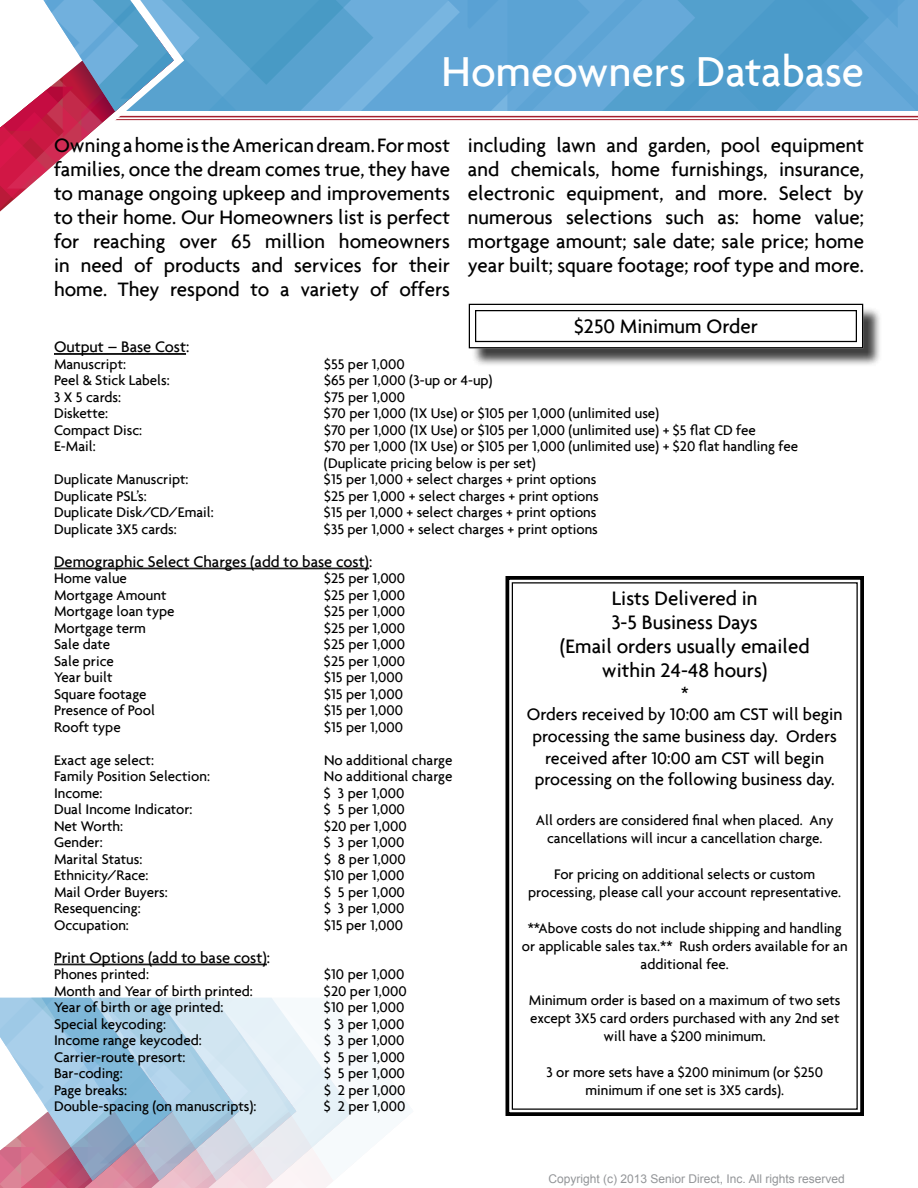
<style>
.page{position:relative;width:918px;height:1188px;background:#fff}
.page>*{position:absolute;margin:0;border:0;box-sizing:border-box;transform-origin:0 0}
.t1{font:500 45px "Agenda";color:#fff}
.t2{font:500 21px/24px "Agenda";color:#000;text-align:justify}
.t3{font:500 18px/21.6px "Agenda";color:#000;text-align:center}
.t4{font:500 16.5px "Agenda";color:#000}
.t5{font:500 15px/18px "Agenda";color:#000;text-align:center}
.t6{font:12px "Arial";color:#939598}
</style>
<div class="page">
<svg style="left:0;top:0;width:918px;height:212px"></svg>
<svg style="left:0;top:998px;width:354px;height:190px"></svg>
<hr style="left:54px;top:353px;width:132px;height:1px;background:#000">
<hr style="left:54px;top:354px;width:132px;height:1px;background:#000">
<hr style="left:54px;top:568px;width:315px;height:1px;background:#000">
<hr style="left:54px;top:569px;width:315px;height:1px;background:#000">
<hr style="left:54px;top:964px;width:213px;height:1px;background:#000">
<hr style="left:54px;top:965px;width:213px;height:1px;background:#000">
<svg style="left:505px;top:576px;width:359px;height:540px"></svg>
<div style="left:471px;top:306px;width:411px;height:61px;background:#000;opacity:.75"></div>
<svg style="left:468px;top:303px;width:396px;height:46px"></svg>
<div style="left:475px;top:310px;width:382px;height:32px;border:1px solid #000"></div>
<h1 class="t1" style="left:442px;top:44px;width:424px">Homeowners Database</h1>
<p class="t2" style="left:54px;top:132px;width:398px">Owning a home is the American dream. For most families, once the dream comes true, they have to manage ongoing upkeep and improvements to their home. Our Homeowners list is perfect for reaching over 65 million homeowners in need of products and services for their home. They respond to a variety of offers</p>
<p class="t2" style="left:468px;top:132px;width:398px">including lawn and garden, pool equipment and chemicals, home furnishings, insurance, electronic equipment, and more. Select by numerous selections such as: home value; mortgage amount; sale date; sale price; home year built; square footage; roof type and more.</p>
<h2 class="t2" style="left:574px;top:314px;width:185px">$250 Minimum Order</h2>
<p class="t4" style="left:54px;top:337px;width:137px">Output – Base Cost:</p>
<p class="t5" style="left:54px;top:355px;width:74px">Manuscript:</p>
<p class="t5" style="left:324px;top:355px;width:82px">$55 per 1,000</p>
<p class="t5" style="left:54px;top:371px;width:117px">Peel &amp; Stick Labels:</p>
<p class="t5" style="left:324px;top:371px;width:170px">$65 per 1,000 (3-up or 4-up)</p>
<p class="t5" style="left:54px;top:388px;width:69px">3 X 5 cards:</p>
<p class="t5" style="left:324px;top:388px;width:83px">$75 per 1,000</p>
<p class="t5" style="left:54px;top:404px;width:56px">Diskette:</p>
<p class="t5" style="left:324px;top:404px;width:337px">$70 per 1,000 (1X Use) or $105 per 1,000 (unlimited use)</p>
<p class="t5" style="left:54px;top:421px;width:90px">Compact Disc:</p>
<p class="t5" style="left:324px;top:421px;width:433px">$70 per 1,000 (1X Use) or $105 per 1,000 (unlimited use) + $5 flat CD fee</p>
<p class="t5" style="left:54px;top:437px;width:43px">E-Mail:</p>
<p class="t5" style="left:324px;top:438px;width:476px;line-height:16.5px;text-align:left">$70 per 1,000 (1X Use) or $105 per 1,000 (unlimited use) + $20 flat handling fee (Duplicate pricing below is per set)</p>
<p class="t5" style="left:54px;top:470px;width:136px">Duplicate Manuscript:</p>
<p class="t5" style="left:324px;top:470px;width:274px">$15 per 1,000 + select charges + print options</p>
<p class="t5" style="left:54px;top:487px;width:94px">Duplicate PSL’s:</p>
<p class="t5" style="left:324px;top:487px;width:276px">$25 per 1,000 + select charges + print options</p>
<p class="t5" style="left:54px;top:503px;width:161px">Duplicate Disk/CD/Email:</p>
<p class="t5" style="left:324px;top:503px;width:274px">$15 per 1,000 + select charges + print options</p>
<p class="t5" style="left:54px;top:520px;width:124px">Duplicate 3X5 cards:</p>
<p class="t5" style="left:324px;top:520px;width:275px">$35 per 1,000 + select charges + print options</p>
<p class="t4" style="left:54px;top:551px;width:320px">Demographic Select Charges (add to base cost):</p>
<p class="t5" style="left:54px;top:569px;width:74px">Home value</p>
<p class="t5" style="left:324px;top:569px;width:83px">$25 per 1,000</p>
<p class="t5" style="left:54px;top:586px;width:114px">Mortgage Amount</p>
<p class="t5" style="left:324px;top:586px;width:83px">$25 per 1,000</p>
<p class="t5" style="left:54px;top:602px;width:122px">Mortgage loan type</p>
<p class="t5" style="left:324px;top:602px;width:83px">$25 per 1,000</p>
<p class="t5" style="left:54px;top:619px;width:94px">Mortgage term</p>
<p class="t5" style="left:324px;top:619px;width:83px">$25 per 1,000</p>
<p class="t5" style="left:54px;top:635px;width:58px">Sale date</p>
<p class="t5" style="left:324px;top:635px;width:83px">$25 per 1,000</p>
<p class="t5" style="left:54px;top:652px;width:61px">Sale price</p>
<p class="t5" style="left:324px;top:652px;width:83px">$25 per 1,000</p>
<p class="t5" style="left:54px;top:668px;width:60px">Year built</p>
<p class="t5" style="left:324px;top:668px;width:81px">$15 per 1,000</p>
<p class="t5" style="left:54px;top:685px;width:94px">Square footage</p>
<p class="t5" style="left:324px;top:685px;width:81px">$15 per 1,000</p>
<p class="t5" style="left:54px;top:701px;width:103px">Presence of Pool</p>
<p class="t5" style="left:324px;top:701px;width:81px">$15 per 1,000</p>
<p class="t5" style="left:54px;top:718px;width:68px">Rooft type</p>
<p class="t5" style="left:324px;top:718px;width:81px">$15 per 1,000</p>
<p class="t5" style="left:54px;top:751px;width:101px">Exact age select:</p>
<p class="t5" style="left:324px;top:751px;width:130px">No additional charge</p>
<p class="t5" style="left:54px;top:767px;width:158px">Family Position Selection:</p>
<p class="t5" style="left:324px;top:767px;width:130px">No additional charge</p>
<p class="t5" style="left:54px;top:784px;width:50px">Income:</p>
<p class="t5" style="left:324px;top:784px;width:82px">$ 3 per 1,000</p>
<p class="t5" style="left:54px;top:800px;width:140px">Dual Income Indicator:</p>
<p class="t5" style="left:324px;top:800px;width:82px">$ 5 per 1,000</p>
<p class="t5" style="left:54px;top:817px;width:71px">Net Worth:</p>
<p class="t5" style="left:324px;top:817px;width:84px">$20 per 1,000</p>
<p class="t5" style="left:54px;top:833px;width:50px">Gender:</p>
<p class="t5" style="left:324px;top:833px;width:82px">$ 3 per 1,000</p>
<p class="t5" style="left:54px;top:850px;width:90px">Marital Status:</p>
<p class="t5" style="left:324px;top:850px;width:83px">$ 8 per 1,000</p>
<p class="t5" style="left:54px;top:866px;width:96px">Ethnicity/Race:</p>
<p class="t5" style="left:324px;top:866px;width:82px">$10 per 1,000</p>
<p class="t5" style="left:54px;top:883px;width:115px">Mail Order Buyers:</p>
<p class="t5" style="left:324px;top:883px;width:82px">$ 5 per 1,000</p>
<p class="t5" style="left:54px;top:899px;width:88px">Resequencing:</p>
<p class="t5" style="left:324px;top:899px;width:82px">$ 3 per 1,000</p>
<p class="t5" style="left:54px;top:916px;width:76px">Occupation:</p>
<p class="t5" style="left:324px;top:916px;width:81px">$15 per 1,000</p>
<p class="t4" style="left:54px;top:947px;width:218px">Print Options (add to base cost):</p>
<p class="t5" style="left:54px;top:965px;width:97px">Phones printed:</p>
<p class="t5" style="left:324px;top:965px;width:82px">$10 per 1,000</p>
<p class="t5" style="left:54px;top:982px;width:200px">Month and Year of birth printed:</p>
<p class="t5" style="left:324px;top:982px;width:84px">$20 per 1,000</p>
<p class="t5" style="left:54px;top:998px;width:171px">Year of birth or age printed:</p>
<p class="t5" style="left:324px;top:998px;width:82px">$10 per 1,000</p>
<p class="t5" style="left:54px;top:1015px;width:114px">Special keycoding:</p>
<p class="t5" style="left:324px;top:1015px;width:82px">$ 3 per 1,000</p>
<p class="t5" style="left:54px;top:1031px;width:149px">Income range keycoded:</p>
<p class="t5" style="left:324px;top:1031px;width:82px">$ 3 per 1,000</p>
<p class="t5" style="left:54px;top:1048px;width:133px">Carrier-route presort:</p>
<p class="t5" style="left:324px;top:1048px;width:82px">$ 5 per 1,000</p>
<p class="t5" style="left:54px;top:1064px;width:70px">Bar-coding:</p>
<p class="t5" style="left:324px;top:1064px;width:82px">$ 5 per 1,000</p>
<p class="t5" style="left:54px;top:1081px;width:75px">Page breaks:</p>
<p class="t5" style="left:324px;top:1081px;width:83px">$ 2 per 1,000</p>
<p class="t5" style="left:54px;top:1097px;width:204px">Double-spacing (on manuscripts):</p>
<p class="t5" style="left:324px;top:1097px;width:83px">$ 2 per 1,000</p>
<h2 class="t2" style="left:560px;top:586px;width:251px;text-align:center">Lists Delivered in<br>3-5 Business Days<br>(Email orders usually emailed within 24-48 hours)</h2>
<p class="t3" style="left:527px;top:682px;width:317px">*<br>Orders received by 10:00 am CST will begin processing the same business day. Orders received after 10:00 am CST will begin processing on the following business day.</p>
<p class="t5" style="left:536px;top:811px;width:299px">All orders are considered final when placed. Any cancellations will incur a cancellation charge.</p>
<p class="t5" style="left:528px;top:865px;width:315px">For pricing on additional selects or custom processing, please call your account representative.</p>
<p class="t5" style="left:522px;top:919px;width:327px">**Above costs do not include shipping and handling or applicable sales tax.** Rush orders available for an additional fee.</p>
<p class="t5" style="left:529px;top:991px;width:313px">Minimum order is based on a maximum of two sets except 3X5 card orders purchased with any 2nd set will have a $200 minimum.</p>
<p class="t5" style="left:546px;top:1063px;width:278px">3 or more sets have a $200 minimum (or $250 minimum if one set is 3X5 cards).</p>
<p class="t6" style="left:549px;top:1171px;width:298px">Copyright (c) 2013 Senior Direct, Inc. All rights reserved</p>
</div>
